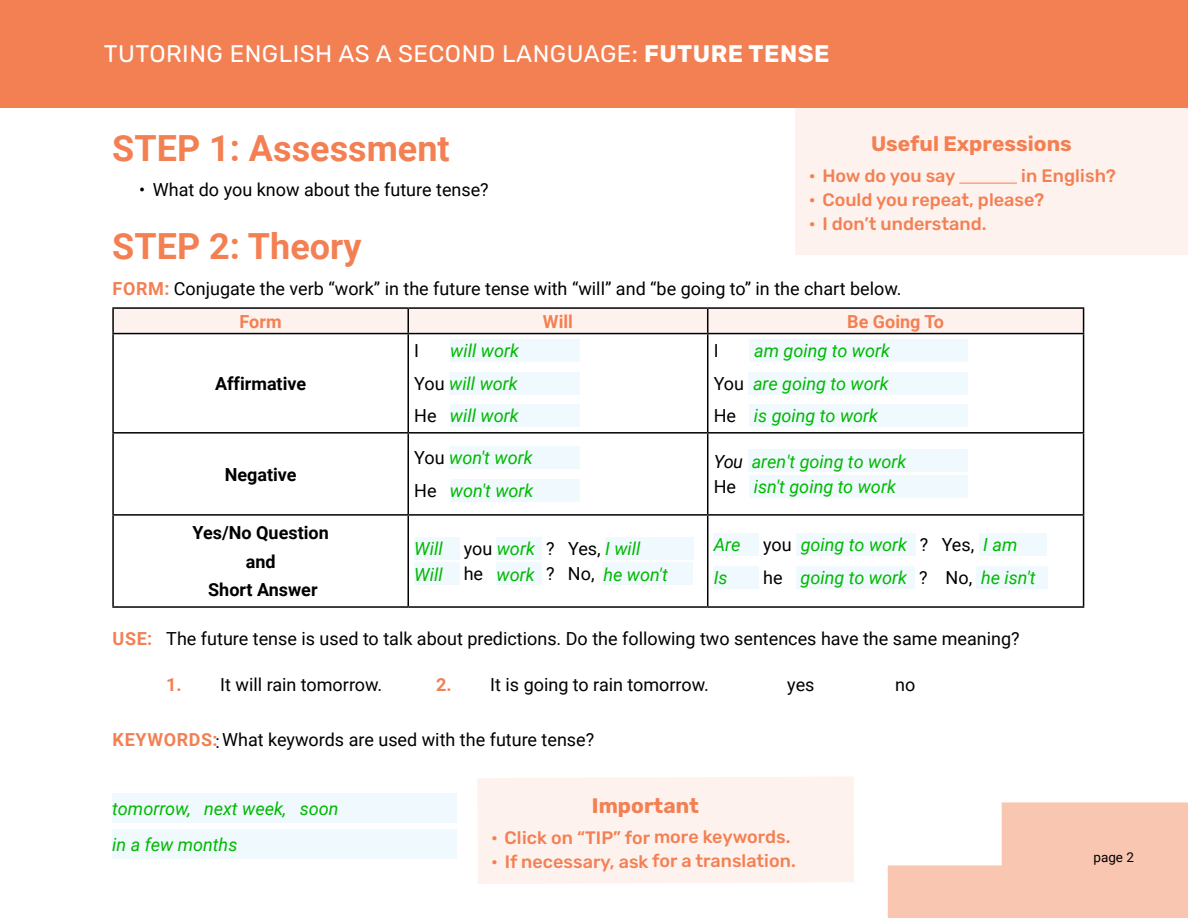
<style>
.page{position:relative;width:1188px;height:918px;background:#fff}
.page>*{position:absolute;margin:0;border:0;box-sizing:border-box;transform-origin:0 0}
.t1{font:700 36px "Roboto";color:#f38053}
.t2{font:24px "Rubik";letter-spacing:.02em;color:#fff}
.t3{font:700 21px "Rubik";color:#f38053}
.t4{font:18px/33px "Roboto";color:#000}
.t5{font:italic 18px/32.5px "Roboto";color:#00b900}
.t6{font:500 18px "Rubik";letter-spacing:-.005em;color:#f38053}
.t7{font:700 18px/28.3px "Roboto";color:#000;text-align:center}
.t8{font:700 18px "Roboto";color:#f38053}
.t9{font:13.5px "Roboto";color:#000}
.s1{font-weight:700}
.s2{font-weight:700;color:#f38053}
.s3{font-style:normal;color:#000}
.s4{color:#000}
</style>
<div class="page">
<svg style="left:888px;top:802px;width:300px;height:116px"></svg>
<div style="left:0;top:0;width:1188px;height:108px;background:#f38053"></div>
<hr style="left:112px;top:307px;width:296px;height:2px;background:#000">
<hr style="left:112px;top:309px;width:2px;height:24px;background:#000">
<hr style="left:408px;top:307px;width:300px;height:2px;background:#000">
<hr style="left:708px;top:307px;width:376px;height:2px;background:#000">
<svg style="left:113px;top:308px;width:971px;height:25px;background:#f2e7e3"></svg>
<hr style="left:112px;top:333px;width:296px;height:1px;background:#000">
<hr style="left:112px;top:334px;width:2px;height:98px;background:#000">
<hr style="left:408px;top:333px;width:300px;height:1px;background:#000">
<hr style="left:407px;top:334px;width:2px;height:98px;background:#000">
<hr style="left:708px;top:333px;width:376px;height:1px;background:#000">
<hr style="left:707px;top:334px;width:1px;height:98px;background:#000">
<hr style="left:1083px;top:334px;width:1px;height:98px;background:#000">
<hr style="left:112px;top:432px;width:296px;height:2px;background:#000">
<hr style="left:112px;top:434px;width:2px;height:80px;background:#000">
<hr style="left:408px;top:432px;width:300px;height:2px;background:#000">
<hr style="left:407px;top:434px;width:2px;height:80px;background:#000">
<hr style="left:708px;top:432px;width:376px;height:2px;background:#000">
<hr style="left:707px;top:434px;width:1px;height:80px;background:#000">
<hr style="left:1083px;top:434px;width:1px;height:80px;background:#000">
<hr style="left:112px;top:514px;width:296px;height:2px;background:#000">
<hr style="left:112px;top:516px;width:2px;height:90px;background:#000">
<hr style="left:408px;top:514px;width:300px;height:2px;background:#000">
<hr style="left:407px;top:516px;width:2px;height:90px;background:#000">
<hr style="left:708px;top:514px;width:376px;height:2px;background:#000">
<hr style="left:707px;top:516px;width:1px;height:90px;background:#000">
<hr style="left:1083px;top:516px;width:1px;height:90px;background:#000">
<hr style="left:112px;top:606px;width:296px;height:2px;background:#000">
<hr style="left:408px;top:606px;width:300px;height:2px;background:#000">
<hr style="left:708px;top:606px;width:376px;height:2px;background:#000">
<div style="left:450px;top:340px;width:130px;height:22px;background:#eff9fe"></div>
<div style="left:449px;top:372px;width:131px;height:22px;background:#eff9fe"></div>
<div style="left:450px;top:405px;width:130px;height:22px;background:#eff9fe"></div>
<div style="left:750px;top:340px;width:218px;height:22px;background:#eff9fe"></div>
<div style="left:749px;top:372px;width:219px;height:22px;background:#eff9fe"></div>
<div style="left:749px;top:405px;width:219px;height:22px;background:#eff9fe"></div>
<div style="left:449px;top:447px;width:131px;height:22px;background:#eff9fe"></div>
<div style="left:450px;top:479px;width:130px;height:22px;background:#eff9fe"></div>
<div style="left:748px;top:450px;width:219px;height:22px;background:#eff9fe"></div>
<div style="left:749px;top:476px;width:219px;height:22px;background:#eff9fe"></div>
<div style="left:414px;top:537px;width:45px;height:22px;background:#eff9fe"></div>
<div style="left:497px;top:537px;width:45px;height:22px;background:#eff9fe"></div>
<div style="left:605px;top:537px;width:88px;height:22px;background:#eff9fe"></div>
<div style="left:414px;top:563px;width:45px;height:22px;background:#eff9fe"></div>
<div style="left:497px;top:563px;width:45px;height:22px;background:#eff9fe"></div>
<div style="left:603px;top:563px;width:90px;height:22px;background:#eff9fe"></div>
<div style="left:714px;top:534px;width:45px;height:22px;background:#eff9fe"></div>
<div style="left:796px;top:534px;width:119px;height:22px;background:#eff9fe"></div>
<div style="left:979px;top:534px;width:68px;height:22px;background:#eff9fe"></div>
<div style="left:714px;top:566px;width:45px;height:22px;background:#eff9fe"></div>
<div style="left:796px;top:566px;width:119px;height:22px;background:#eff9fe"></div>
<div style="left:977px;top:566px;width:71px;height:22px;background:#eff9fe"></div>
<div style="left:112px;top:793px;width:345px;height:30px;background:#eff9fe"></div>
<div style="left:112px;top:829px;width:345px;height:30px;background:#eff9fe"></div>
<div style="left:477px;top:777px;width:377px;height:107px;background:#fef2ee"></div>
<div style="left:795px;top:108px;width:393px;height:146px;background:#fef2ee"></div>
<hr style="left:959px;top:183px;width:58px;height:1px;background:#f38053">
<h2 class="t2" style="left:104px;top:41px;width:727px">TUTORING ENGLISH AS A SECOND LANGUAGE: <span class="s1">FUTURE TENSE</span></h2>
<h1 class="t1" style="left:112px;top:123px;width:339px">STEP 1: Assessment</h1>
<p class="t4" style="left:139px;top:172px;width:351px">• What do you know about the future tense?</p>
<h1 class="t1" style="left:112px;top:221px;width:251px">STEP 2: Theory</h1>
<p class="t4" style="left:240px;top:271px;width:663px;text-indent:-127px"><span class="s2">FORM:</span> Conjugate the verb “work” in the future tense with “will” and “be going to” in the chart below.<br><span class="s2">Form</span></p>
<p class="t3" style="left:871px;top:132px;width:202px">Useful Expressions</p>
<p class="t6" style="left:809px;top:166px;width:148px">• How do you say</p>
<p class="t6" style="left:1021px;top:166px;width:96px">in English?</p>
<p class="t6" style="left:809px;top:190px;width:237px">• Could you repeat, please?</p>
<p class="t6" style="left:809px;top:214px;width:179px">• I don’t understand.</p>
<p class="t8" style="left:543px;top:309px;width:32px">Will</p>
<p class="t8" style="left:847px;top:309px;width:98px">Be Going To</p>
<p class="t7" style="left:215px;top:369px;width:93px">Affirmative</p>
<p class="t7" style="left:225px;top:459px;width:73px">Negative</p>
<p class="t7" style="left:193px;top:518px;width:138px">Yes/No Question and<br>Short Answer</p>
<p class="t5" style="left:414px;top:334px;width:106px;text-align:justify;text-indent:36px">will work <span class="s3">You</span> will work <span class="s3">He</span> will work</p>
<p class="t4" style="left:714px;top:334px;width:6px">I</p>
<p class="t5" style="left:714px;top:334px;width:178px;text-align:justify;text-indent:40px">am going to work <span class="s3">You</span> are going to work <span class="s3">He</span> is going to work</p>
<p class="t4" style="left:414px;top:334px;width:6px">I</p>
<p class="t5" style="left:414px;top:441px;width:121px"><span class="s3">You</span> won't work<br><span class="s3">He</span> won't work</p>
<p class="t5" style="left:714px;top:448px;width:194px;line-height:26px"><span class="s4">You</span> aren't going to work<br><span class="s3">He</span> isn't going to work</p>
<p class="t5" style="left:414px;top:535px;width:255px;line-height:25.8px">Will <span class="s3">you</span> work <span class="s3">? Yes,</span> I will<br>Will <span class="s3">he</span> work <span class="s3">? No,</span> he won't</p>
<p class="t5" style="left:714px;top:528px;width:28px">Are</p>
<p class="t5" style="left:763px;top:528px;width:256px"><span class="s3">you</span> going to work <span class="s3">? Yes,</span> I am</p>
<p class="t5" style="left:714px;top:561px;width:15px">Is</p>
<p class="t5" style="left:763px;top:561px;width:274px"><span class="s3">he</span> going to work <span class="s3">? No,</span> he isn't</p>
<p class="t4" style="left:113px;top:621px;width:909px"><span class="s2">USE:</span> The future tense is used to talk about predictions. Do the following two sentences have the same meaning?</p>
<p class="t4" style="left:166px;top:668px;width:218px"><span class="s2">1.</span> It will rain tomorrow.</p>
<p class="t4" style="left:436px;top:668px;width:274px"><span class="s2">2.</span> It is going to rain tomorrow.</p>
<p class="t4" style="left:787px;top:668px;width:29px">yes</p>
<p class="t4" style="left:895px;top:668px;width:22px">no</p>
<p class="t4" style="left:113px;top:722px;width:483px"><span class="s2">KEYWORDS:</span>: What keywords are used with the future tense?</p>
<p class="t5" style="left:112px;top:790px;width:228px;line-height:36px">tomorrow, next week, soon in a few months</p>
<p class="t3" style="left:592px;top:794px;width:109px">Important</p>
<p class="t6" style="left:491px;top:827px;width:301px">• Click on “TIP” for more keywords.</p>
<p class="t6" style="left:491px;top:851px;width:306px">• If necessary, ask for a translation.</p>
<p class="t9" style="left:1093px;top:848px;width:42px">page 2</p>
</div>
